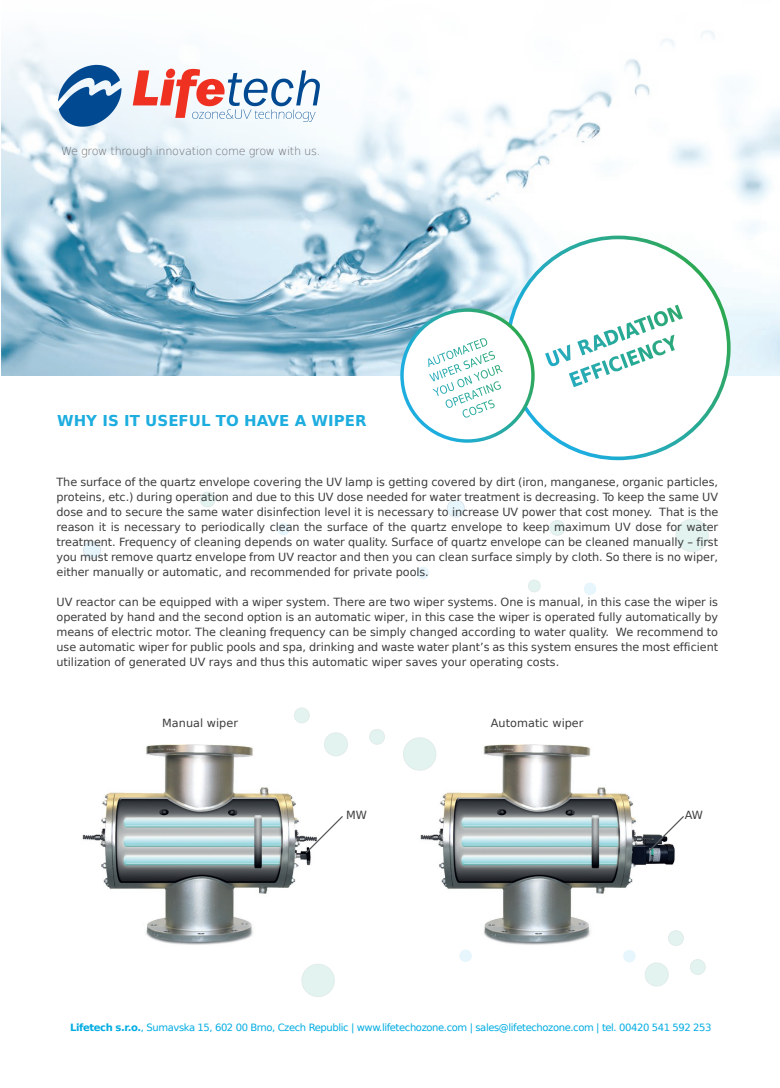
<style>
.page{position:relative;width:780px;height:1088px;background:#fff}
.page>*{position:absolute;margin:0;border:0;box-sizing:border-box;transform-origin:0 0}
.t1{font:700 15px "DejaVu Sans";color:#1daddf}
.t2{font:11.25px/15px "DejaVu Sans";letter-spacing:-.005em;color:#3e3e3f;text-align:justify}
.t3{font:200 11.25px "DejaVu Sans";letter-spacing:-.025em;color:#6c6d70}
.t4{font:10px "DejaVu Sans";letter-spacing:-.04em;color:#00ace2}
.s1{font-weight:700}
</style>
<div class="page">
<div style="left:676px;top:519px;width:32px;height:33px;background:#e3f3f0;border-radius:50%"></div>
<div style="left:675px;top:519px;width:34px;height:33px;border:1px solid #d7e5e3;border-radius:50%"></div>
<div style="left:623px;top:950px;width:12px;height:12px;background:#e0f4fc;border-radius:50%"></div>
<div style="left:459px;top:949px;width:13px;height:13px;background:#e0f4fc;border-radius:50%"></div>
<div style="left:302px;top:964px;width:32px;height:32px;background:#e3f3f0;border-radius:50%"></div>
<div style="left:301px;top:963px;width:34px;height:34px;border:1px solid #d7e5e3;border-radius:50%"></div>
<div style="left:200px;top:492px;width:15px;height:15px;background:#e3f3f0;border-radius:50%"></div>
<div style="left:200px;top:492px;width:15px;height:15px;border:1px solid #d7e5e3;border-radius:50%"></div>
<div style="left:83px;top:541px;width:18px;height:18px;background:#e0f4fc;border-radius:50%"></div>
<div style="left:83px;top:541px;width:18px;height:18px;border:1px solid #d6e1e8;border-radius:50%"></div>
<div style="left:277px;top:523px;width:13px;height:12px;background:#e0f4fc;border-radius:50%"></div>
<svg style="left:549px;top:520px;width:16px;height:15px"></svg>
<svg style="left:528px;top:580px;width:12px;height:12px"></svg>
<svg style="left:447px;top:499px;width:18px;height:18px"></svg>
<svg style="left:584px;top:583px;width:12px;height:12px"></svg>
<svg style="left:417px;top:567px;width:12px;height:12px"></svg>
<img style="left:405px;top:741px;width:279px;height:205px">
<img style="left:82px;top:744px;width:264px;height:201px">
<div style="left:403px;top:738px;width:33px;height:32px;background:#e3f3f0;border-radius:50%"></div>
<div style="left:403px;top:737px;width:33px;height:34px;border:1px solid #d7e5e3;border-radius:50%"></div>
<div style="left:324px;top:733px;width:23px;height:23px;background:#e3f3f0;border-radius:50%"></div>
<div style="left:324px;top:732px;width:24px;height:24px;border:1px solid #d7e5e3;border-radius:50%"></div>
<div style="left:369px;top:729px;width:15px;height:15px;background:#e3f3f0;border-radius:50%"></div>
<div style="left:369px;top:729px;width:15px;height:15px;border:1px solid #d7e5e3;border-radius:50%"></div>
<div style="left:294px;top:708px;width:15px;height:15px;background:#e3f3f0;border-radius:50%"></div>
<div style="left:294px;top:708px;width:15px;height:15px;border:1px solid #d7e5e3;border-radius:50%"></div>
<div style="left:645px;top:963px;width:23px;height:23px;background:#e3f3f0;border-radius:50%"></div>
<div style="left:644px;top:962px;width:24px;height:24px;border:1px solid #d7e5e3;border-radius:50%"></div>
<div style="left:690px;top:959px;width:15px;height:15px;background:#e3f3f0;border-radius:50%"></div>
<div style="left:690px;top:959px;width:15px;height:15px;border:1px solid #d7e5e3;border-radius:50%"></div>
<div style="left:668px;top:930px;width:15px;height:15px;background:#e3f3f0;border-radius:50%"></div>
<div style="left:668px;top:930px;width:15px;height:16px;border:1px solid #d7e5e3;border-radius:50%"></div>
<img style="left:2px;top:242px;width:777px;height:133px">
<svg style="left:1px;top:31px;width:779px;height:211px"></svg>
<svg style="left:304px;top:814px;width:40px;height:40px"></svg>
<svg style="left:645px;top:814px;width:39px;height:40px"></svg>
<svg style="left:505px;top:236px;width:226px;height:225px"></svg>
<div style="left:509px;top:239px;width:218px;height:217px;background:#fff;border-radius:50%"></div>
<svg style="left:545px;top:305px;width:138px;height:61px"></svg>
<svg style="left:400px;top:308px;width:135px;height:135px"></svg>
<svg style="left:58px;top:65px;width:63px;height:62px"></svg>
<svg style="left:133px;top:69px;width:187px;height:53px"></svg>
<p class="t3" style="left:61px;top:142px;width:261px">We grow through innovation come grow with us.</p>
<h1 class="t1" style="left:57px;top:408px;width:311px">WHY IS IT USEFUL TO HAVE A WIPER</h1>
<p class="t2" style="left:56px;top:474px;width:663px">The surface of the quartz envelope covering the UV lamp is getting covered by dirt (iron, manganese, organic particles, proteins, etc.) during operation and due to this UV dose needed for water treatment is decreasing. To keep the same UV dose and to secure the same water disinfection level it is necessary to increase UV power that cost money. That is the reason it is necessary to periodically clean the surface of the quartz envelope to keep maximum UV dose for water treatment. Frequency of cleaning depends on water quality. Surface of quartz envelope can be cleaned manually – first you must remove quartz envelope from UV reactor and then you can clean surface simply by cloth. So there is no wiper, either manually or automatic, and recommended for private pools.</p>
<p class="t2" style="left:56px;top:594px;width:663px">UV reactor can be equipped with a wiper system. There are two wiper systems. One is manual, in this case the wiper is operated by hand and the second option is an automatic wiper, in this case the wiper is operated fully automatically by means of electric motor. The cleaning frequency can be simply changed according to water quality. We recommend to use automatic wiper for public pools and spa, drinking and waste water plant’s as this system ensures the most efficient utilization of generated UV rays and thus this automatic wiper saves your operating costs.</p>
<p class="t2" style="left:162px;top:715px;width:77px">Manual wiper</p>
<p class="t2" style="left:491px;top:715px;width:94px">Automatic wiper</p>
<p class="t2" style="left:346px;top:806px;width:22px">MW</p>
<p class="t2" style="left:684px;top:807px;width:20px">AW</p>
<p class="t4" style="left:70px;top:1019px;width:642px"><span class="s1">Lifetech s.r.o.</span>, Sumavska 15, 602 00 Brno, Czech Republic | www.lifetechozone.com | sales@lifetechozone.com | tel. 00420 541 592 253</p>
</div>
